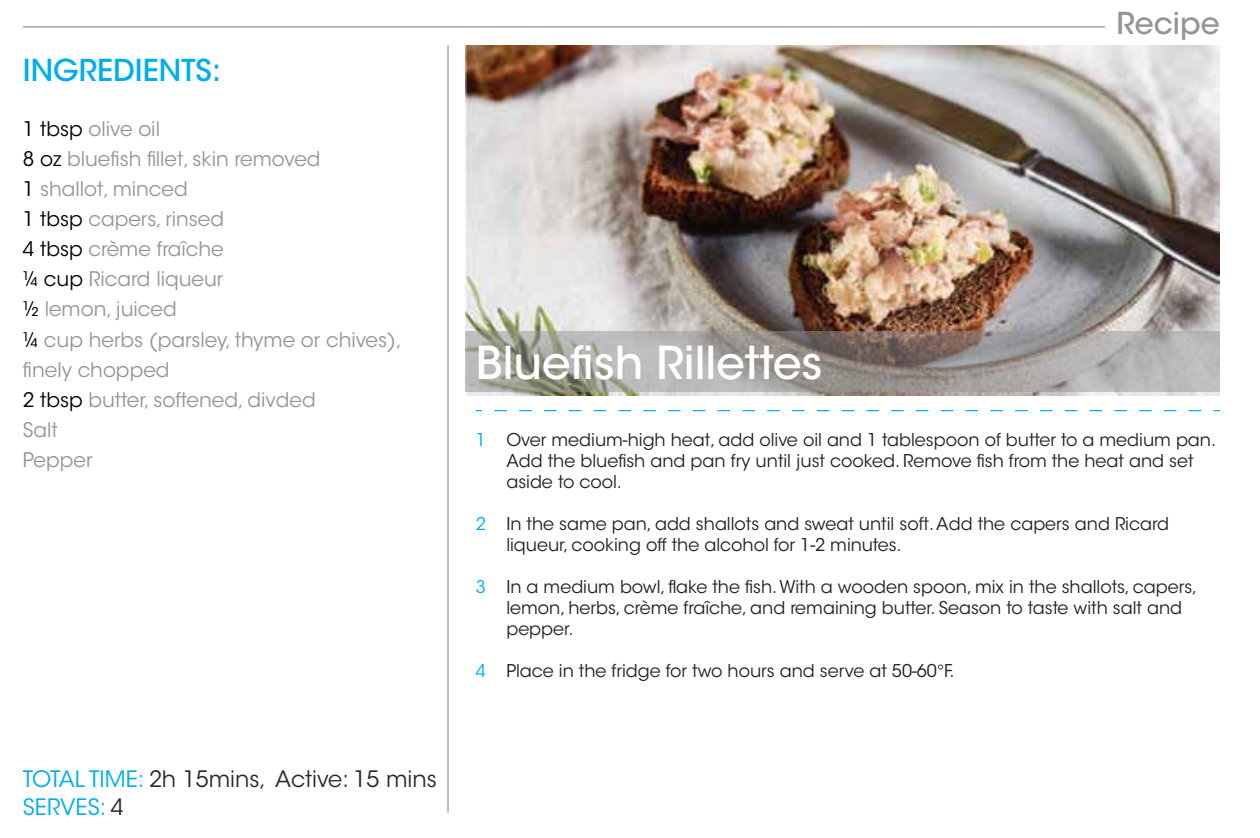
<style>
.page{position:relative;width:1260px;height:838px;background:#fff}
.page>*{position:absolute;margin:0;border:0;box-sizing:border-box;transform-origin:0 0}
.t1{font:500 45px "ITC Avant Garde Std";color:#fff}
.t2{font:500 30px "ITC Avant Garde Std";color:#00aeef}
.t3{font:500 30px "ITC Avant Garde Std";color:#939598}
.t4{font:22.5px/27px "ITC Avant Garde Std";color:#2d2a26}
.t5{font:20px/30px "ITC Avant Garde Std";color:#939598}
.t6{font:17.5px/21px "ITC Avant Garde Std";color:#231f20}
.t7{font:17.5px "ITC Avant Garde Std";color:#00aeef}
.s1{color:#000}
.s2{color:#00aeef}
</style>
<div class="page">
<img style="left:466px;top:46px;width:754px;height:349px">
<svg style="left:466px;top:331px;width:754px;height:60px;background:#a19e9a"></svg>
<hr style="left:23px;top:26px;width:1082px;height:1px;background:#939598">
<svg style="left:495px;top:410px;width:707px;height:1px"></svg>
<hr style="left:447px;top:45px;width:2px;height:767px;background:#939598">
<h2 class="t2" style="left:23px;top:51px;width:200px">INGREDIENTS:</h2>
<p class="t5" style="left:23px;top:114px;width:380px"><span class="s1">1 tbsp</span> olive oil<br><span class="s1">8 oz</span> bluefish fillet, skin removed<br><span class="s1">1</span> shallot, minced<br><span class="s1">1 tbsp</span> capers, rinsed<br><span class="s1">4 tbsp</span> crème fraîche<br><span class="s1">¼ cup</span> Ricard liqueur<br><span class="s1">½</span> lemon, juiced<br><span class="s1">¼</span> cup herbs (parsley, thyme or chives), finely chopped<br><span class="s1">2 tbsp</span> butter, softened, divded<br>Salt<br>Pepper</p>
<p class="t4" style="left:23px;top:765px;width:416px"><span class="s2">TOTAL TIME:</span> 2h 15mins, Active: 15 mins<br><span class="s2">SERVES:</span> 4</p>
<h1 class="t1" style="left:476px;top:334px;width:348px">Bluefish Rillettes</h1>
<h2 class="t3" style="left:1117px;top:5px;width:105px">Recipe</h2>
<p class="t7" style="left:476px;top:429px;width:12px">1</p>
<p class="t7" style="left:476px;top:513px;width:12px">2</p>
<p class="t7" style="left:476px;top:576px;width:12px">3</p>
<p class="t7" style="left:476px;top:660px;width:12px">4</p>
<p class="t6" style="left:506px;top:429px;width:711px">Over medium-high heat, add olive oil and 1 tablespoon of butter to a medium pan.<br>Add the bluefish and pan fry until just cooked. Remove fish from the heat and set aside to cool.</p>
<p class="t6" style="left:506px;top:513px;width:664px">In the same pan, add shallots and sweat until soft. Add the capers and Ricard liqueur, cooking off the alcohol for 1-2 minutes.</p>
<p class="t6" style="left:506px;top:576px;width:692px">In a medium bowl, flake the fish. With a wooden spoon, mix in the shallots, capers, lemon, herbs, crème fraîche, and remaining butter. Season to taste with salt and pepper.</p>
<p class="t6" style="left:506px;top:660px;width:450px">Place in the fridge for two hours and serve at 50-60°F.</p>
</div>
